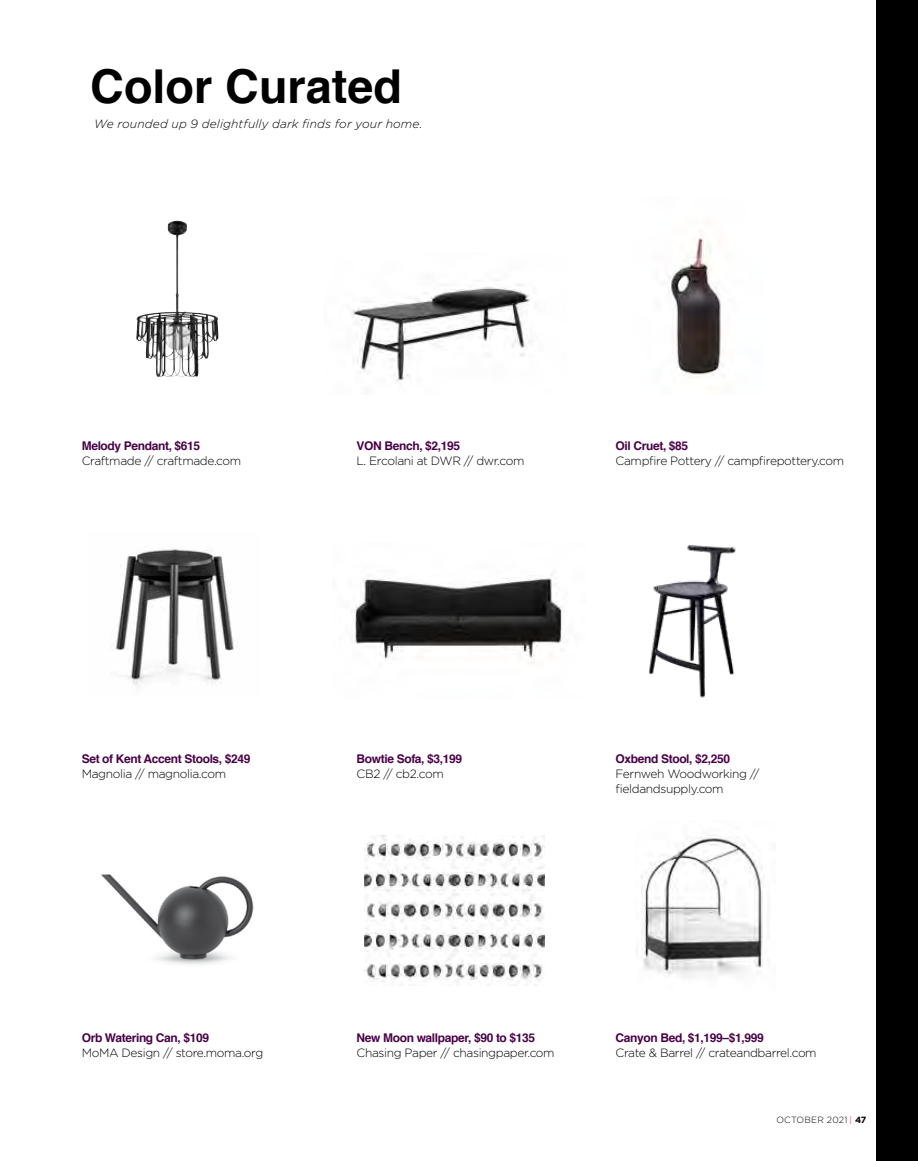
<style>
.page{position:relative;width:918px;height:1161px;background:#fff}
.page>*{position:absolute;margin:0;border:0;box-sizing:border-box;transform-origin:0 0}
.t1{font:700 46.8px "Helvetica";color:#000}
.t2{font:300 12px/15px "Gotham";letter-spacing:-.03em;color:#000}
.t3{font:700 12px "Helvetica";letter-spacing:-.03em;color:#490047}
.t4{font:italic 300 12px "Gotham";letter-spacing:.01em;color:#000}
.t5{font:300 9px "Gotham";letter-spacing:.02em;color:#000}
.s1{color:#d2232a}
.s2{font-weight:700}
</style>
<div class="page">
<img style="left:351px;top:573px;width:213px;height:90px">
<div style="left:877px;top:0;width:41px;height:1161px;background:#000"></div>
<img style="left:364px;top:835px;width:181px;height:150px">
<img style="left:101px;top:874px;width:153px;height:91px">
<img style="left:668px;top:230px;width:56px;height:148px">
<img style="left:351px;top:284px;width:180px;height:98px">
<img style="left:136px;top:221px;width:83px;height:156px">
<img style="left:110px;top:549px;width:128px;height:137px">
<img style="left:641px;top:835px;width:128px;height:143px">
<img style="left:649px;top:545px;width:87px;height:153px">
<h1 class="t1" style="left:90px;top:48px;width:313px">Color Curated</h1>
<p class="t4" style="left:94px;top:116px;width:330px">We rounded up 9 delightfully dark finds for your home.</p>
<p class="t3" style="left:82px;top:436px;width:120px">Melody Pendant, $615</p>
<p class="t2" style="left:82px;top:453px;width:161px">Craftmade // craftmade.com</p>
<p class="t3" style="left:357px;top:436px;width:105px">VON Bench, $2,195</p>
<p class="t2" style="left:357px;top:453px;width:169px">L. Ercolani at DWR // dwr.com</p>
<p class="t3" style="left:616px;top:436px;width:74px">Oil Cruet, $85</p>
<p class="t2" style="left:616px;top:453px;width:230px">Campfire Pottery // campfirepottery.com</p>
<p class="t3" style="left:82px;top:749px;width:170px">Set of Kent Accent Stools, $249</p>
<p class="t2" style="left:82px;top:766px;width:146px">Magnolia // magnolia.com</p>
<p class="t3" style="left:82px;top:1028px;width:129px">Orb Watering Can, $109</p>
<p class="t2" style="left:82px;top:1045px;width:183px">MoMA Design // store.moma.org</p>
<p class="t3" style="left:357px;top:749px;width:107px">Bowtie Sofa, $3,199</p>
<p class="t2" style="left:357px;top:766px;width:89px">CB2 // cb2.com</p>
<p class="t3" style="left:616px;top:749px;width:116px">Oxbend Stool, $2,250</p>
<p class="t2" style="left:616px;top:766px;width:145px">Fernweh Woodworking // fieldandsupply.com</p>
<p class="t3" style="left:357px;top:1028px;width:180px">New Moon wallpaper, $90 to $135</p>
<p class="t2" style="left:357px;top:1045px;width:200px">Chasing Paper // chasingpaper.com</p>
<p class="t3" style="left:616px;top:1028px;width:150px">Canyon Bed, $1,199–$1,999</p>
<p class="t2" style="left:616px;top:1045px;width:203px">Crate &amp; Barrel // crateandbarrel.com</p>
<p class="t5" style="left:776px;top:1114px;width:92px">OCTOBER 2021 <span class="s1">|</span> <span class="s2">47</span></p>
</div>
